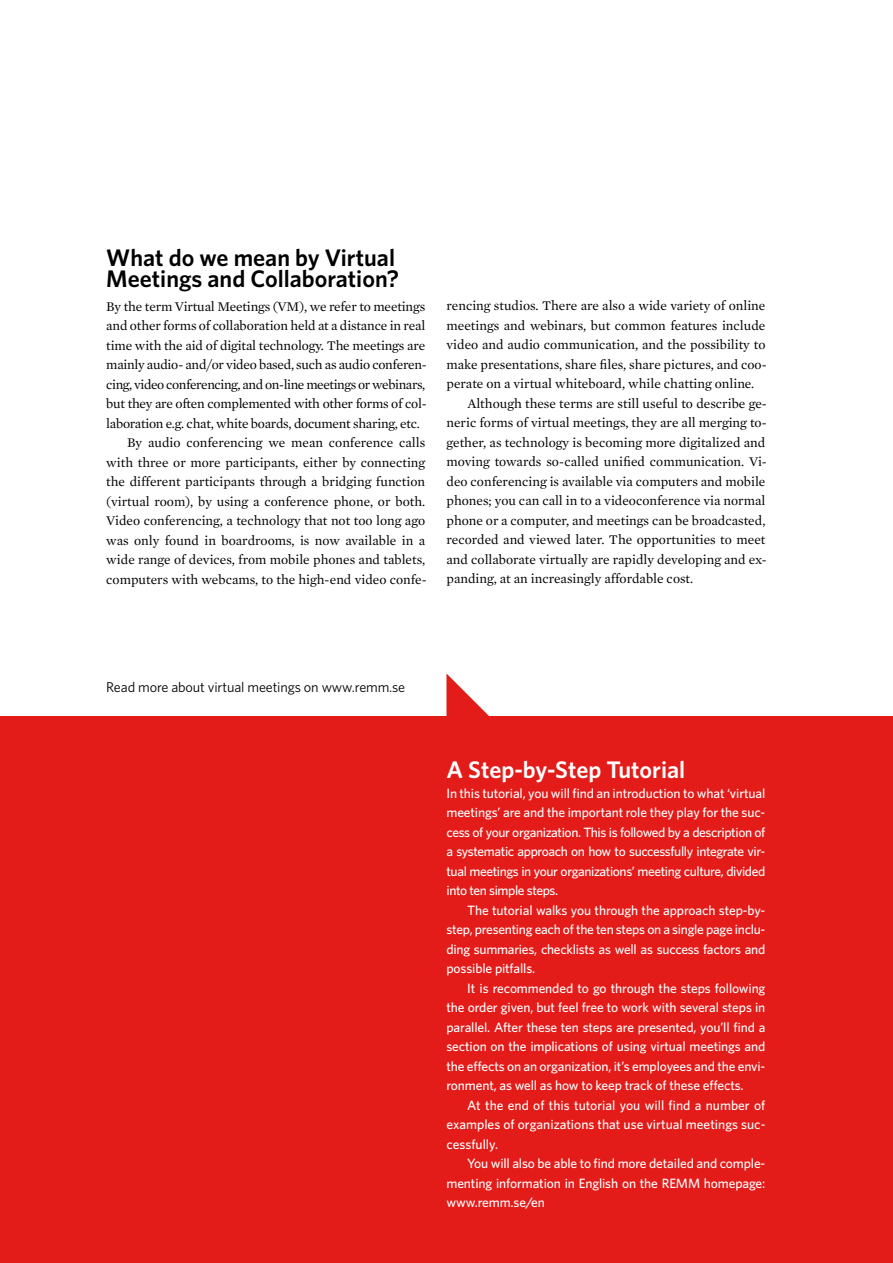
<style>
.page{position:relative;width:893px;height:1263px;background:#fff}
.page>*{position:absolute;margin:0;border:0;box-sizing:border-box;transform-origin:0 0}
.t1{font:600 24px/21px "Whitney";color:#000}
.t2{font:600 24px "Whitney";color:#fff}
.t3{font:14.25px "Whitney";letter-spacing:-.01em;color:#000}
.t4{font:13.5px "Mercury Text G1";color:#000}
.t5{font:500 13.5px/19.5px "Whitney";letter-spacing:-.01em;color:#fff;text-align:justify}
.t6{font:13.5px "Mercury Text G1";letter-spacing:-.02em;color:#000}
.t7{font:13.5px "Mercury Text G1";letter-spacing:-.03em;color:#000}
</style>
<div class="page">
<div style="left:0;top:716px;width:893px;height:547px;background:#e31c19"></div>
<svg style="left:446px;top:673px;width:43px;height:43px"></svg>
<h1 class="t1" style="left:106px;top:247px;width:294px">What do we mean by Virtual<br>Meetings and Collaboration?</h1>
<p class="t4" style="left:106px;top:298px;width:320px">By the term Virtual Meetings (VM), we refer to meetings</p>
<p class="t4" style="left:106px;top:317px;width:320px">and other forms of collaboration held at a distance in real</p>
<p class="t4" style="left:106px;top:337px;width:320px">time with the aid of digital technology. The meetings are</p>
<p class="t6" style="left:106px;top:356px;width:322px">mainly audio- and/or video based, such as audio conferen-</p>
<p class="t7" style="left:106px;top:376px;width:320px">cing, video conferencing, and on-line meetings or webinars,</p>
<p class="t6" style="left:106px;top:395px;width:322px">but they are often complemented with other forms of col-</p>
<p class="t6" style="left:106px;top:415px;width:315px">laboration e.g. chat, white boards, document sharing, etc.</p>
<p class="t4" style="left:127px;top:434px;width:300px">By audio conferencing we mean conference calls</p>
<p class="t4" style="left:106px;top:454px;width:320px">with three or more participants, either by connecting</p>
<p class="t4" style="left:106px;top:473px;width:320px">the different participants through a bridging function</p>
<p class="t4" style="left:106px;top:493px;width:320px">(virtual room), by using a conference phone, or both.</p>
<p class="t4" style="left:106px;top:512px;width:320px">Video conferencing, a technology that not too long ago</p>
<p class="t4" style="left:106px;top:532px;width:320px">was only found in boardrooms, is now available in a</p>
<p class="t4" style="left:106px;top:551px;width:320px">wide range of devices, from mobile phones and tablets,</p>
<p class="t4" style="left:106px;top:571px;width:322px">computers with webcams, to the high-end video confe-</p>
<p class="t4" style="left:446px;top:297px;width:320px">rencing studios. There are also a wide variety of online</p>
<p class="t4" style="left:446px;top:317px;width:320px">meetings and webinars, but common features include</p>
<p class="t4" style="left:446px;top:336px;width:320px">video and audio communication, and the possibility to</p>
<p class="t4" style="left:446px;top:356px;width:322px">make presentations, share files, share pictures, and coo-</p>
<p class="t4" style="left:446px;top:375px;width:309px">perate on a virtual whiteboard, while chatting online.</p>
<p class="t4" style="left:467px;top:395px;width:301px">Although these terms are still useful to describe ge-</p>
<p class="t4" style="left:446px;top:414px;width:322px">neric forms of virtual meetings, they are all merging to-</p>
<p class="t4" style="left:446px;top:434px;width:320px">gether, as technology is becoming more digitalized and</p>
<p class="t4" style="left:446px;top:453px;width:322px">moving towards so-called unified communication. Vi-</p>
<p class="t4" style="left:446px;top:473px;width:320px">deo conferencing is available via computers and mobile</p>
<p class="t4" style="left:446px;top:492px;width:320px">phones; you can call in to a videoconference via normal</p>
<p class="t4" style="left:446px;top:512px;width:320px">phone or a computer, and meetings can be broadcasted,</p>
<p class="t4" style="left:446px;top:531px;width:320px">recorded and viewed later. The opportunities to meet</p>
<p class="t4" style="left:446px;top:551px;width:322px">and collaborate virtually are rapidly developing and ex-</p>
<p class="t4" style="left:446px;top:570px;width:248px">panding, at an increasingly affordable cost.</p>
<p class="t3" style="left:106px;top:678px;width:300px">Read more about virtual meetings on www.remm.se</p>
<h1 class="t2" style="left:446px;top:755px;width:240px">A Step-by-Step Tutorial</h1>
<p class="t5" style="left:446px;top:783px;width:320px">In this tutorial, you will find an introduction to what ‘virtual meetings’ are and the important role they play for the suc&shy;cess of your organization. This is followed by a description of a systematic approach on how to successfully integrate vir&shy;tual meetings in your organizations’ meeting culture, divided into ten simple steps.</p>
<p class="t5" style="left:446px;top:900px;width:320px;text-indent:21px">The tutorial walks you through the approach step-by&shy;step, presenting each of the ten steps on a single page inclu&shy;ding summaries, checklists as well as success factors and possible pitfalls.</p>
<p class="t5" style="left:446px;top:978px;width:320px;text-indent:21px">It is recommended to go through the steps following the order given, but feel free to work with several steps in parallel. After these ten steps are presented, you’ll find a section on the implications of using virtual meetings and the effects on an organization, it’s employees and the envi&shy;ronment, as well as how to keep track of these effects.</p>
<p class="t5" style="left:446px;top:1095px;width:320px;text-indent:21px">At the end of this tutorial you will find a number of examples of organizations that use virtual meetings suc&shy;cessfully.</p>
<p class="t5" style="left:446px;top:1153px;width:320px;text-indent:21px">You will also be able to find more detailed and comple&shy;menting information in English on the REMM homepage: www.remm.se/en</p>
</div>
